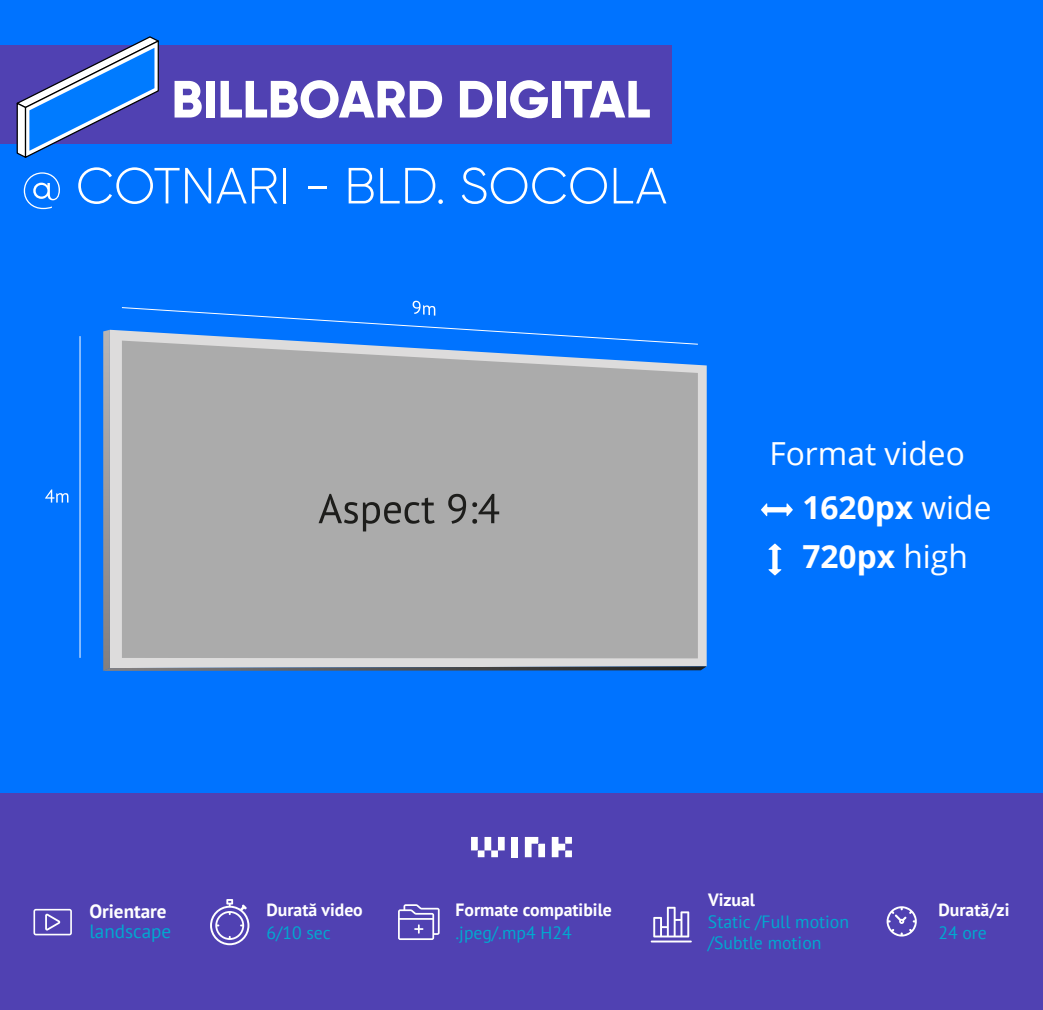
<style>
.page{position:relative;width:1043px;height:1010px;background:#fff}
.page>*{position:absolute;margin:0;border:0;box-sizing:border-box;transform-origin:0 0}
.t1{font:800 52.25px "Gilroy";color:#fff}
.t2{font:300 50.75px "Gilroy";color:#fff}
.t3{font:31.75px/53.9px "Open Sans";color:#fff}
.t4{font:700 31.75px "Open Sans";color:#fff}
.t5{font:700 19.12px "PT Sans";color:#fff}
.t6{font:19.12px "PT Sans";color:#00aad0}
.t7{font:17.75px/21.3px "PT Sans";color:#00aad0}
.t8{font:700 17.75px "PT Sans";color:#fff}
.s1{font-weight:700}
.s2{font-weight:400}
</style>
<div class="page">
<div style="left:0;top:0;width:1043px;height:991px;background:#0073ff"></div>
<div style="left:0;top:793px;width:1043px;height:216px;background:#5041b2"></div>
<svg style="left:33px;top:908px;width:39px;height:27px"></svg>
<svg style="left:210px;top:899px;width:39px;height:45px"></svg>
<svg style="left:398px;top:904px;width:42px;height:35px"></svg>
<hr style="left:651px;top:940px;width:41px;height:2px;background:#fff">
<svg style="left:653px;top:906px;width:36px;height:31px"></svg>
<svg style="left:887px;top:906px;width:30px;height:30px"></svg>
<svg style="left:471px;top:836px;width:34px;height:20px"></svg>
<div style="left:511px;top:836px;width:7px;height:20px;background:#fff"></div>
<svg style="left:552px;top:836px;width:20px;height:20px"></svg>
<svg style="left:525px;top:836px;width:20px;height:20px"></svg>
<div style="left:0;top:46px;width:672px;height:98px;background:#5041b2"></div>
<svg style="left:16px;top:36px;width:145px;height:122px"></svg>
<hr style="left:80px;top:336px;width:1px;height:321px;background:#fff">
<svg style="left:45px;top:489px;width:23px;height:13px"></svg>
<svg style="left:103px;top:300px;width:604px;height:370px;background:#97a6b7"></svg>
<svg style="left:761px;top:503px;width:32px;height:13px"></svg>
<svg style="left:768px;top:543px;width:13px;height:32px"></svg>
<h1 class="t1" style="left:171px;top:66px;width:480px">BILLBOARD DIGITAL</h1>
<h2 class="t2" style="left:21px;top:155px;width:647px">@ COTNARI - BLD. SOCOLA</h2>
<h3 class="t3" style="left:802px;top:425px;width:191px;text-indent:-33px">Format video<br><span class="s1">1620px</span> wide</h3>
<h3 class="t4" style="left:802px;top:534px;width:167px">720px <span class="s2">high</span></h3>
<p class="t5" style="left:89px;top:897px;width:79px">Orientare</p>
<p class="t6" style="left:89px;top:918px;width:83px">landscape</p>
<p class="t8" style="left:266px;top:897px;width:98px">Durată video</p>
<p class="t7" style="left:266px;top:921px;width:66px">6/10 sec</p>
<p class="t8" style="left:455px;top:897px;width:158px">Formate compatibile</p>
<p class="t7" style="left:455px;top:921px;width:118px">.jpeg/.mp4 H24</p>
<p class="t8" style="left:708px;top:887px;width:49px">Vizual</p>
<p class="t7" style="left:708px;top:910px;width:143px">Static /Full motion /Subtle motion</p>
<p class="t8" style="left:938px;top:897px;width:73px">Durată/zi</p>
<p class="t7" style="left:938px;top:921px;width:50px">24 ore</p>
</div>
